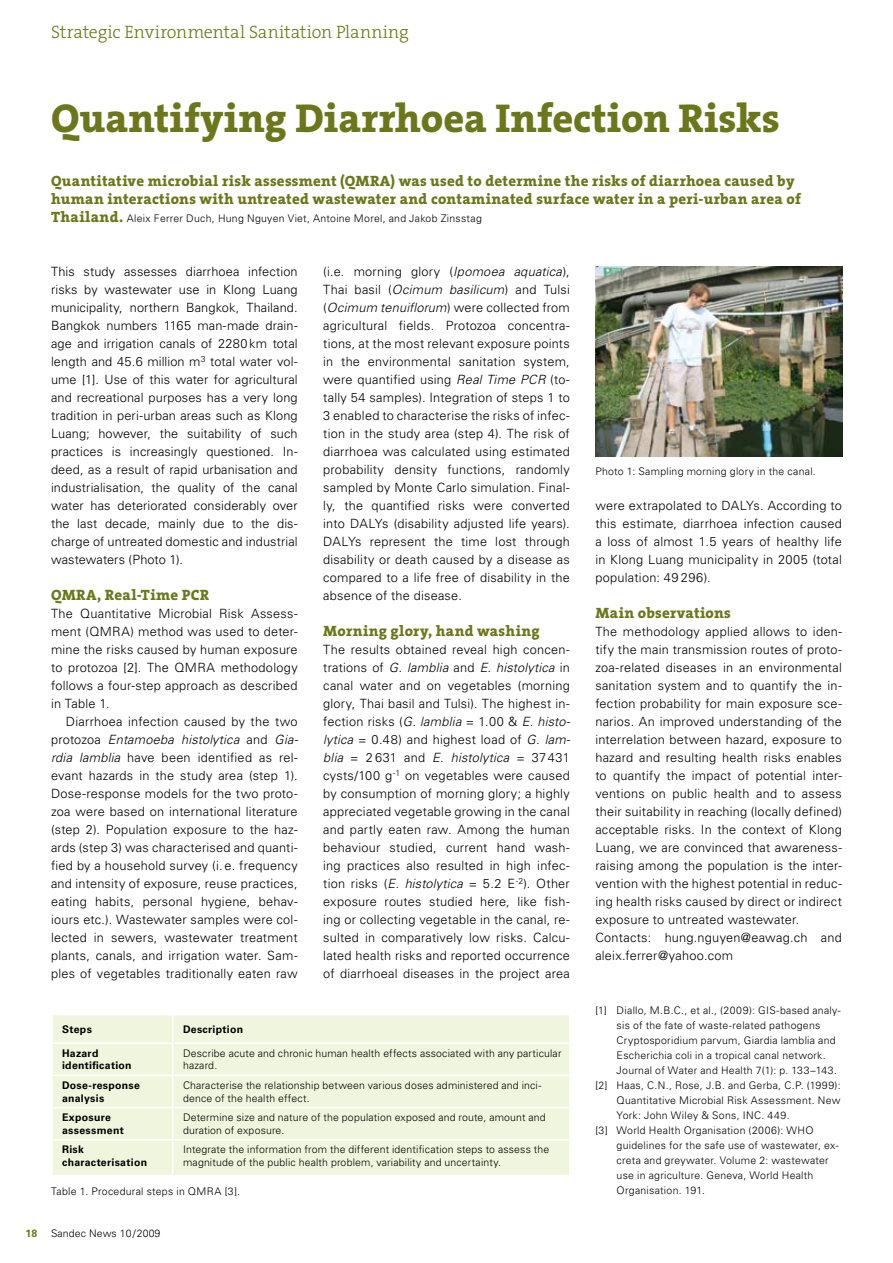
<style>
.page{position:relative;width:893px;height:1263px;background:#fff}
.page>*{position:absolute;margin:0;border:0;box-sizing:border-box;transform-origin:0 0}
.t1{font:800 40.5px "The Serif B8";color:#6c771b}
.t2{font:300 18px "The Serif B3";letter-spacing:-.005em;color:#6c771b}
.t3{font:800 15px/18px "The Serif B8";letter-spacing:.015em;color:#6c771b}
.t4{font:300 12.75px/18px "Univers LT Std";letter-spacing:.015em;color:#000;text-align:justify}
.t5{font:300 10.5px/12.6px "Univers LT Std";letter-spacing:.02em;color:#000}
.t6{font:700 10.5px/12.6px "Univers LT Std";letter-spacing:.03em;color:#000}
.t7{font:700 10.5px "Univers LT Std";color:#6c771b}
.s1{font-family:"The Serif B8";font-weight:800;font-size:15px;color:#6c771b}
.s2{font-style:italic}
</style>
<div class="page">
<div style="left:53px;top:1015px;width:516px;height:160px;background:#f0f6de"></div>
<hr style="left:172px;top:1015px;width:2px;height:27px;background:#fff">
<hr style="left:51px;top:1042px;width:122px;height:2px;background:#fff">
<hr style="left:173px;top:1042px;width:398px;height:2px;background:#fff">
<hr style="left:172px;top:1044px;width:2px;height:30px;background:#fff">
<hr style="left:51px;top:1074px;width:122px;height:2px;background:#fff">
<hr style="left:173px;top:1074px;width:398px;height:2px;background:#fff">
<hr style="left:172px;top:1076px;width:2px;height:31px;background:#fff">
<hr style="left:51px;top:1107px;width:122px;height:1px;background:#fff">
<hr style="left:173px;top:1107px;width:398px;height:1px;background:#fff">
<hr style="left:172px;top:1108px;width:2px;height:31px;background:#fff">
<hr style="left:51px;top:1139px;width:122px;height:1px;background:#fff">
<hr style="left:173px;top:1139px;width:398px;height:1px;background:#fff">
<hr style="left:172px;top:1140px;width:2px;height:35px;background:#fff">
<img style="left:595px;top:266px;width:247px;height:190px">
<h2 class="t2" style="left:51px;top:22px;width:359px">Strategic Environmental Sanitation Planning</h2>
<h1 class="t1" style="left:51px;top:96px;width:730px">Quantifying Diarrhoea Infection Risks</h1>
<p class="t3" style="left:51px;top:172px;width:751px">Quantitative microbial risk assessment (QMRA) was used to determine the risks of diarrhoea caused by human interactions with untreated wastewater and contaminated surface water in a peri-urban area of</p>
<p class="t5" style="left:51px;top:212px;width:432px"><span class="s1">Thailand.</span> Aleix Ferrer Duch, Hung Nguyen Viet, Antoine Morel, and Jakob Zinsstag</p>
<p class="t4" style="left:51px;top:262px;width:248px">This study assesses diarrhoea infection risks by wastewater use in Klong Luang municipality, northern Bangkok, Thailand.<br>Bangkok numbers 1165 man-made drain&shy;age and irrigation canals of 2280 km total length and 45.6 million m<sup>3</sup> total water vol&shy;ume [1]. Use of this water for agricultural and recreational purposes has a very long tradition in peri-urban areas such as Klong Luang; however, the suitability of such practices is increasingly questioned. In&shy;deed, as a result of rapid urbanisation and industrialisation, the quality of the canal water has deteriorated considerably over the last decade, mainly due to the dis&shy;charge of untreated domestic and industrial wastewaters (Photo 1).</p>
<p class="t3" style="left:51px;top:586px;width:160px">QMRA, Real-Time PCR</p>
<p class="t4" style="left:51px;top:604px;width:248px">The Quantitative Microbial Risk Assess&shy;ment (QMRA) method was used to deter&shy;mine the risks caused by human exposure to protozoa [2]. The QMRA methodology follows a four-step approach as described in Table 1.</p>
<p class="t4" style="left:51px;top:712px;width:249px;text-indent:15px">Diarrhoea infection caused by the two protozoa <span class="s2">Entamoeba histolytica</span> and <span class="s2">Gia&shy;rdia lamblia</span> have been identified as rel&shy;evant hazards in the study area (step 1).<br>Dose-response models for the two proto&shy;zoa were based on international literature (step 2). Population exposure to the haz&shy;ards (step 3) was characterised and quanti&shy;fied by a household survey (i. e. frequency and intensity of exposure, reuse practices, eating habits, personal hygiene, behav&shy;iours etc.). Wastewater samples were col&shy;lected in sewers, wastewater treatment plants, canals, and irrigation water. Sam&shy;ples of vegetables traditionally eaten raw</p>
<p class="t4" style="left:323px;top:262px;width:248px">(i.e. morning glory (<span class="s2">Ipomoea aquatica</span>), Thai basil (<span class="s2">Ocimum basilicum</span>) and Tulsi (<span class="s2">Ocimum tenuiflorum</span>) were collected from agricultural fields. Protozoa concentra&shy;tions, at the most relevant exposure points in the environmental sanitation system, were quantified using <span class="s2">Real Time PCR</span> (to&shy;tally 54 samples). Integration of steps 1 to 3 enabled to characterise the risks of infec&shy;tion in the study area (step 4). The risk of diarrhoea was calculated using estimated probability density functions, randomly sampled by Monte Carlo simulation. Final&shy;ly, the quantified risks were converted into DALYs (disability adjusted life years).<br>DALYs represent the time lost through disability or death caused by a disease as compared to a life free of disability in the absence of the disease.</p>
<p class="t3" style="left:323px;top:622px;width:218px">Morning glory, hand washing</p>
<p class="t4" style="left:323px;top:640px;width:249px">The results obtained reveal high concen&shy;trations of <span class="s2">G. lamblia</span> and <span class="s2">E. histolytica</span> in canal water and on vegetables (morning glory, Thai basil and Tulsi). The highest in&shy;fection risks (<span class="s2">G. lamblia</span> = 1.00 &amp; <span class="s2">E. histo&shy;lytica</span> = 0.48) and highest load of <span class="s2">G. lam&shy;blia</span> = 2 631 and <span class="s2">E. histolytica</span> = 37431 cysts/100 g<sup>-1</sup> on vegetables were caused by consumption of morning glory; a highly appreciated vegetable growing in the canal and partly eaten raw. Among the human behaviour studied, current hand wash&shy;ing practices also resulted in high infec&shy;tion risks (<span class="s2">E. histolytica</span> = 5.2 E<sup>-2</sup>). Other exposure routes studied here, like fish&shy;ing or collecting vegetable in the canal, re&shy;sulted in comparatively low risks. Calcu&shy;lated health risks and reported occurrence of diarrhoeal diseases in the project area</p>
<p class="t6" style="left:62px;top:1023px;width:31px">Steps</p>
<p class="t6" style="left:183px;top:1023px;width:62px">Description</p>
<p class="t6" style="left:62px;top:1047px;width:71px">Hazard identification</p>
<p class="t5" style="left:183px;top:1047px;width:380px">Describe acute and chronic human health effects associated with any particular hazard.</p>
<p class="t6" style="left:62px;top:1079px;width:79px">Dose-response analysis</p>
<p class="t5" style="left:183px;top:1079px;width:360px">Characterise the relationship between various doses administered and inci&shy;dence of the health effect.</p>
<p class="t6" style="left:62px;top:1111px;width:63px">Exposure assessment</p>
<p class="t5" style="left:183px;top:1111px;width:364px">Determine size and nature of the population exposed and route, amount and duration of exposure.</p>
<p class="t6" style="left:62px;top:1143px;width:86px">Risk characterisation</p>
<p class="t5" style="left:183px;top:1143px;width:368px">Integrate the information from the different identification steps to assess the magnitude of the public health problem, variability and uncertainty.</p>
<p class="t5" style="left:51px;top:1184px;width:191px">Table 1. Procedural steps in QMRA [3].</p>
<p class="t7" style="left:26px;top:1227px;width:13px">18</p>
<p class="t5" style="left:51px;top:1227px;width:111px">Sandec News 10/2009</p>
<p class="t5" style="left:595px;top:465px;width:222px">Photo 1: Sampling morning glory in the canal.</p>
<p class="t4" style="left:595px;top:496px;width:248px">were extrapolated to DALYs. According to this estimate, diarrhoea infection caused a loss of almost 1.5 years of healthy life in Klong Luang municipality in 2005 (total population: 49 296).</p>
<p class="t3" style="left:595px;top:604px;width:137px">Main observations</p>
<p class="t4" style="left:595px;top:622px;width:248px;text-align:left">The methodology applied allows to iden&shy;tify the main transmission routes of proto&shy;zoa-related diseases in an environmental sanitation system and to quantify the in&shy;fection probability for main exposure sce&shy;narios. An improved understanding of the interrelation between hazard, exposure to hazard and resulting health risks enables to quantify the impact of potential inter&shy;ventions on public health and to assess their suitability in reaching (locally defined) acceptable risks. In the context of Klong Luang, we are convinced that awareness&shy;raising among the population is the inter&shy;vention with the highest potential in reduc&shy;ing health risks caused by direct or indirect exposure to untreated wastewater.<br>Contacts: hung.nguyen@eawag.ch and aleix.ferrer@yahoo.com</p>
<p class="t5" style="left:595px;top:1004px;width:247px">[1] Diallo, M.B.C., et al., (2009): GIS-based analy-</p>
<p class="t5" style="left:617px;top:1019px;width:205px">sis of the fate of waste-related pathogens</p>
<p class="t5" style="left:617px;top:1034px;width:221px">Cryptosporidium parvum, Giardia lamblia and</p>
<p class="t5" style="left:617px;top:1049px;width:211px">Escherichia coli in a tropical canal network.</p>
<p class="t5" style="left:617px;top:1064px;width:222px">Journal of Water and Health 7(1): p. 133–143.</p>
<p class="t5" style="left:595px;top:1079px;width:247px">[2] Haas, C.N., Rose, J.B. and Gerba, C.P. (1999):</p>
<p class="t5" style="left:617px;top:1094px;width:225px">Quantitative Microbial Risk Assessment. New</p>
<p class="t5" style="left:617px;top:1109px;width:175px">York: John Wiley &amp; Sons, INC. 449.</p>
<p class="t5" style="left:595px;top:1124px;width:220px">[3] World Health Organisation (2006): WHO</p>
<p class="t5" style="left:617px;top:1139px;width:223px">guidelines for the safe use of wastewater, ex-</p>
<p class="t5" style="left:617px;top:1154px;width:214px">creta and greywater. Volume 2: wastewater</p>
<p class="t5" style="left:617px;top:1169px;width:198px">use in agriculture. Geneva, World Health</p>
<p class="t5" style="left:617px;top:1184px;width:90px">Organisation. 191.</p>
</div>
